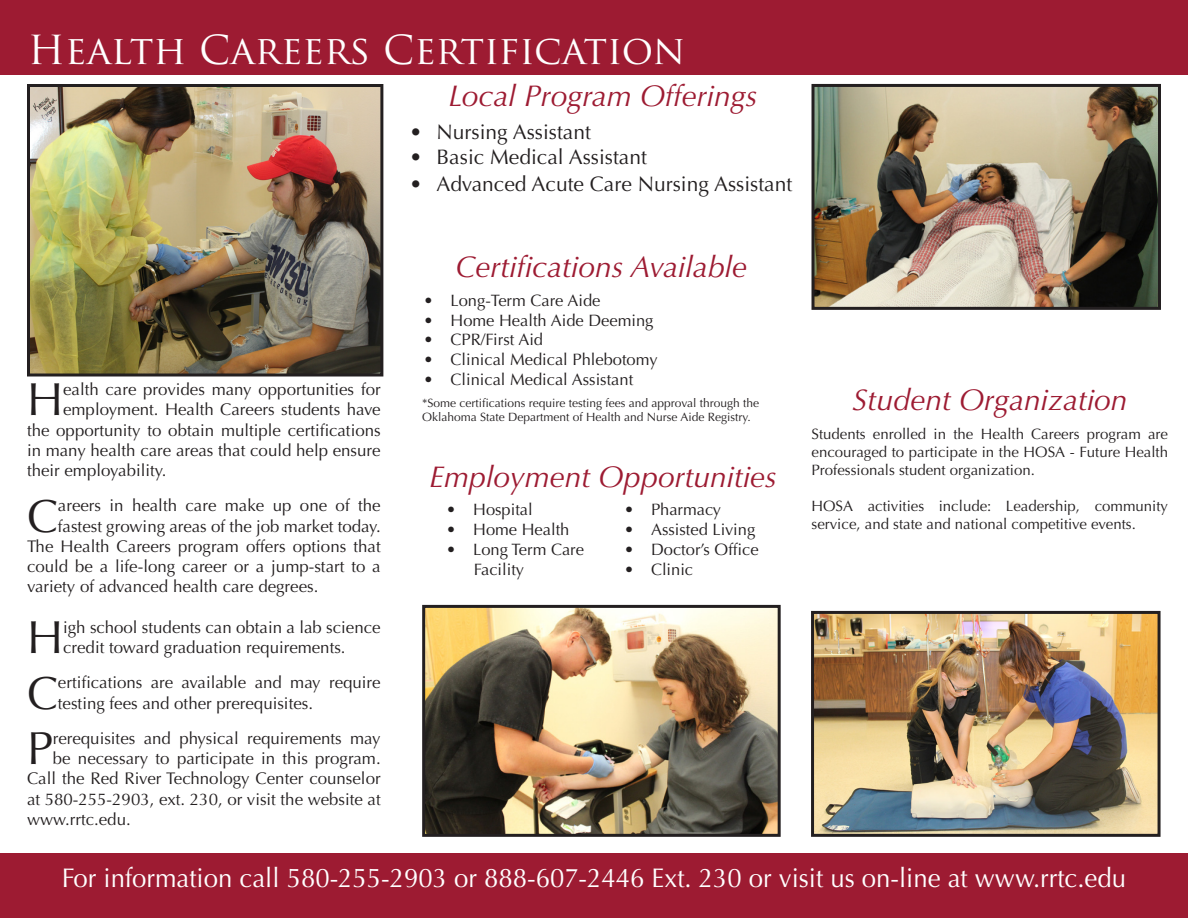
<style>
.page{position:relative;width:1188px;height:918px;background:#fff}
.page>*{position:absolute;margin:0;border:0;box-sizing:border-box;transform-origin:0 0}
.t1{font:46.5px "Optima";color:#231f20}
.t2{font:39px "Trajan Pro";color:#fff}
.t3{font:italic 30px "Optima";color:#9d1b32}
.t4{font:27px "Optima";color:#fff;scale:.95 1}
.t5{font:21px "Optima";color:#231f20}
.t6{font:16.8px/20.2px "Optima";color:#231f20}
.t7{font:16.5px "Optima";color:#231f20}
.t8{font:15px/18px "Optima";color:#231f20;text-align:justify}
.t9{font:12px/14.4px "Optima";color:#231f20}
</style>
<div class="page">
<div style="left:0;top:0;width:1188px;height:75px;background:#9d1b32"></div>
<img style="left:31px;top:88px;width:348px;height:284px">
<div style="left:27px;top:84px;width:356px;height:292px;border:3px solid #231f20"></div>
<img style="left:816px;top:88px;width:341px;height:218px">
<div style="left:812px;top:84px;width:349px;height:226px;border:3px solid #231f20"></div>
<div style="left:0;top:854px;width:1188px;height:64px;background:#9d1b32"></div>
<img style="left:426px;top:609px;width:351px;height:224px">
<div style="left:422px;top:605px;width:359px;height:232px;border:3px solid #231f20"></div>
<img style="left:815px;top:615px;width:342px;height:218px">
<div style="left:811px;top:611px;width:350px;height:226px;border:3px solid #231f20"></div>
<p class="t2" style="left:28px;top:25px;width:659px">Health Careers Certification</p>
<p class="t1" style="left:27px;top:373px;width:38px">H</p>
<p class="t6" style="left:63px;top:379px;width:319px">ealth care provides many opportunities for</p>
<p class="t6" style="left:63px;top:400px;width:319px">employment. Health Careers students have</p>
<p class="t6" style="left:27px;top:420px;width:355px">the opportunity to obtain multiple certifications</p>
<p class="t6" style="left:27px;top:440px;width:355px">in many health care areas that could help ensure</p>
<p class="t6" style="left:27px;top:460px;width:141px">their employability.</p>
<p class="t1" style="left:27px;top:489px;width:32px">C</p>
<p class="t6" style="left:58px;top:496px;width:324px">areers in health care make up one of the</p>
<p class="t6" style="left:58px;top:516px;width:324px">fastest growing areas of the job market today.</p>
<p class="t6" style="left:27px;top:536px;width:355px">The Health Careers program offers options that</p>
<p class="t6" style="left:27px;top:556px;width:355px">could be a life-long career or a jump-start to a</p>
<p class="t6" style="left:27px;top:577px;width:293px">variety of advanced health care degrees.</p>
<p class="t1" style="left:27px;top:610px;width:38px">H</p>
<p class="t6" style="left:63px;top:617px;width:319px">igh school students can obtain a lab science credit toward graduation requirements.</p>
<p class="t1" style="left:27px;top:666px;width:32px">C</p>
<p class="t6" style="left:58px;top:673px;width:324px">ertifications are available and may require testing fees and other prerequisites.</p>
<p class="t1" style="left:27px;top:721px;width:27px">P</p>
<p class="t6" style="left:53px;top:728px;width:329px">rerequisites and physical requirements may</p>
<p class="t6" style="left:53px;top:748px;width:329px">be necessary to participate in this program.</p>
<p class="t6" style="left:27px;top:769px;width:355px">Call the Red River Technology Center counselor</p>
<p class="t6" style="left:27px;top:789px;width:355px">at 580-255-2903, ext. 230, or visit the website at</p>
<p class="t6" style="left:27px;top:809px;width:105px">www.rrtc.edu.</p>
<p class="t3" style="left:448px;top:78px;width:311px">Local Program Offerings</p>
<p class="t5" style="left:410px;top:120px;width:183px">• Nursing Assistant</p>
<p class="t5" style="left:410px;top:145px;width:239px">• Basic Medical Assistant</p>
<p class="t5" style="left:410px;top:172px;width:384px">• Advanced Acute Care Nursing Assistant</p>
<p class="t3" style="left:456px;top:249px;width:293px">Certifications Available</p>
<p class="t7" style="left:424px;top:291px;width:178px">• Long-Term Care Aide</p>
<p class="t7" style="left:424px;top:310px;width:231px">• Home Health Aide Deeming</p>
<p class="t7" style="left:424px;top:330px;width:121px">• CPR/First Aid</p>
<p class="t7" style="left:424px;top:350px;width:236px">• Clinical Medical Phlebotomy</p>
<p class="t7" style="left:424px;top:370px;width:211px">• Clinical Medical Assistant</p>
<p class="t9" style="left:422px;top:396px;width:339px">*Some certifications require testing fees and approval through the<br>Oklahoma State Department of Health and Nurse Aide Registry.</p>
<p class="t3" style="left:429px;top:459px;width:350px">Employment Opportunities</p>
<p class="t7" style="left:446px;top:500px;width:88px">• Hospital</p>
<p class="t7" style="left:446px;top:520px;width:125px">• Home Health</p>
<p class="t7" style="left:446px;top:540px;width:139px">• Long Term Care</p>
<p class="t7" style="left:474px;top:560px;width:52px">Facility</p>
<p class="t7" style="left:624px;top:500px;width:99px">• Pharmacy</p>
<p class="t7" style="left:624px;top:520px;width:133px">• Assisted Living</p>
<p class="t7" style="left:624px;top:540px;width:136px">• Doctor’s Office</p>
<p class="t7" style="left:624px;top:560px;width:71px">• Clinic</p>
<p class="t3" style="left:853px;top:382px;width:277px">Student Organization</p>
<p class="t8" style="left:812px;top:425px;width:358px">Students enrolled in the Health Careers program are encouraged to participate in the HOSA - Future Health Professionals student organization.</p>
<p class="t8" style="left:812px;top:497px;width:358px">HOSA activities include: Leadership, community service, and state and national competitive events.</p>
<p class="t4" style="left:62px;top:862px;width:1122px">For information call 580-255-2903 or 888-607-2446 Ext. 230 or visit us on-line at www.rrtc.edu</p>
</div>
